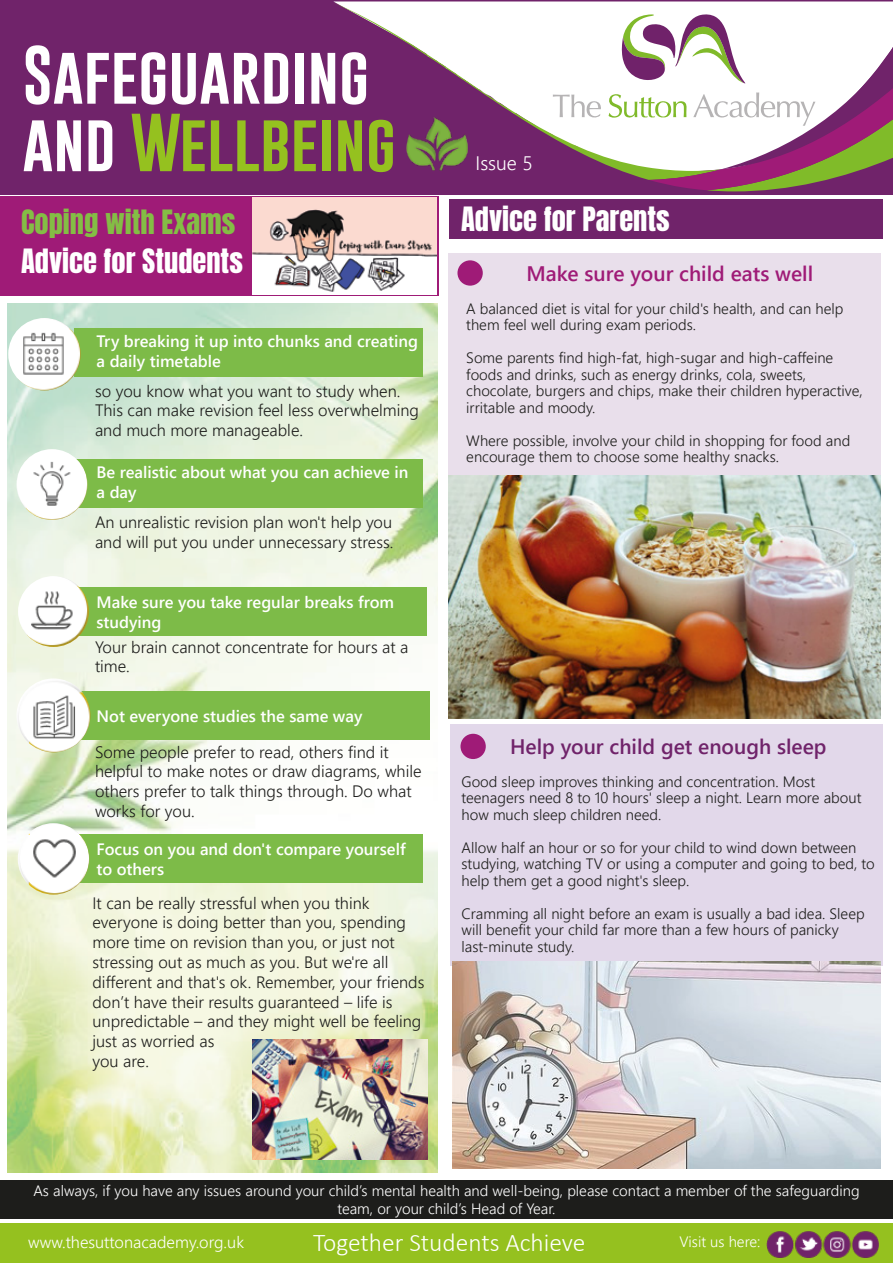
<style>
.page{position:relative;width:893px;height:1263px;background:#fff}
.page>*{position:absolute;margin:0;border:0;box-sizing:border-box;transform-origin:0 0}
.t1{font:60px/67.5px "Gobold";color:#fff}
.t2{font:28.5px "Anton";color:#fff}
.t3{font:28.5px "Anton";color:#84bd45}
.t4{font:300 25.5px "Calibri";color:#fff}
.t5{font:600 21px "Segoe UI";color:#70236a}
.t6{font:600 21px "Segoe UI";color:#9f1b77}
.t7{font:300 19.5px "Segoe UI";color:#fff}
.t8{font:300 16.5px/19.8px "Segoe UI";color:#1d1d1b}
.t9{font:600 16.5px/19.8px "Segoe UI";color:#fff}
.t10{font:300 16.5px "Segoe UI";color:#fff}
.t11{font:300 15px/16.5px "Segoe UI";color:#1d1d1b}
.t12{font:300 15px/18px "Segoe UI";color:#fff;text-align:center}
.s1{color:#95c11f}
</style>
<div class="page">
<div style="left:449px;top:253px;width:432px;height:222px;background:#e9dfeb"></div>
<div style="left:450px;top:724px;width:432px;height:241px;background:#e2d8ea"></div>
<div style="left:449px;top:199px;width:434px;height:40px;background:#70236a"></div>
<div style="left:0;top:1180px;width:893px;height:38px;background:#1d1d1b"></div>
<img style="left:7px;top:304px;width:430px;height:868px">
<div style="left:0;top:1223px;width:893px;height:40px;background:#95c11f"></div>
<div style="left:0;top:196px;width:439px;height:99px;background:#9f1b77"></div>
<div style="left:0;top:0;width:893px;height:194px;background:#70236a"></div>
<div style="left:721px;top:2px;width:172px;height:12px;background:#fff"></div>
<svg style="left:334px;top:2px;width:387px;height:151px"></svg>
<svg style="left:414px;top:14px;width:479px;height:177px"></svg>
<img style="left:766px;top:1231px;width:113px;height:27px">
<img style="left:407px;top:114px;width:60px;height:60px">
<div style="left:74px;top:328px;width:349px;height:49px;background:#7dbb48"></div>
<div style="left:74px;top:459px;width:349px;height:49px;background:#7dbb48"></div>
<div style="left:78px;top:587px;width:349px;height:49px;background:#7dbb48"></div>
<div style="left:81px;top:691px;width:348px;height:49px;background:#7dbb48"></div>
<div style="left:74px;top:835px;width:349px;height:48px;background:#7dbb48"></div>
<img style="left:17px;top:449px;width:70px;height:71px;border-radius:35px">
<img style="left:18px;top:576px;width:71px;height:71px;border-radius:35px">
<img style="left:17px;top:678px;width:73px;height:74px;border-radius:37px">
<img style="left:18px;top:823px;width:71px;height:72px;border-radius:36px">
<img style="left:8px;top:318px;width:73px;height:72px;border-radius:36px">
<img style="left:252px;top:198px;width:184px;height:96px">
<img style="left:252px;top:1039px;width:176px;height:120px">
<div style="left:457px;top:260px;width:26px;height:26px;background:#9f1b77;border-radius:50%"></div>
<div style="left:460px;top:734px;width:26px;height:25px;background:#9f1b77;border-radius:50%"></div>
<img style="left:448px;top:475px;width:433px;height:244px">
<img style="left:452px;top:962px;width:428px;height:207px">
<h1 class="t1" style="left:22px;top:41px;width:375px">Safeguarding and <span class="s1">Wellbeing</span></h1>
<h2 class="t3" style="left:21px;top:208px;width:216px">Coping with Exams</h2>
<h2 class="t2" style="left:21px;top:246px;width:223px">Advice for Students</h2>
<p class="t9" style="left:97px;top:330px;width:323px">Try breaking it up into chunks and creating a daily timetable</p>
<p class="t8" style="left:95px;top:379px;width:325px">so you know what you want to study when.<br>This can make revision feel less overwhelming and much more manageable.</p>
<p class="t9" style="left:97px;top:461px;width:313px">Be realistic about what you can achieve in a day</p>
<p class="t8" style="left:95px;top:510px;width:300px">An unrealistic revision plan won't help you and will put you under unnecessary stress.</p>
<p class="t9" style="left:97px;top:591px;width:299px">Make sure you take regular breaks from studying</p>
<p class="t8" style="left:95px;top:635px;width:315px">Your brain cannot concentrate for hours at a time.</p>
<p class="t9" style="left:97px;top:704px;width:267px">Not everyone studies the same way</p>
<p class="t8" style="left:95px;top:740px;width:328px">Some people prefer to read, others find it helpful to make notes or draw diagrams, while others prefer to talk things through. Do what works for you.</p>
<p class="t9" style="left:97px;top:838px;width:311px">Focus on you and don't compare yourself to others</p>
<p class="t8" style="left:92px;top:891px;width:333px">It can be really stressful when you think everyone is doing better than you, spending more time on revision than you, or just not stressing out as much as you. But we're all different and that's ok. Remember, your friends don’t have their results guaranteed – life is unpredictable – and they might well be feeling just as worried as<br>you are.</p>
<h3 class="t7" style="left:476px;top:144px;width:59px">Issue 5</h3>
<h2 class="t2" style="left:461px;top:205px;width:210px">Advice for Parents</h2>
<h3 class="t6" style="left:527px;top:254px;width:288px">Make sure your child eats well</h3>
<p class="t11" style="left:466px;top:299px;width:379px">A balanced diet is vital for your child's health, and can help them feel well during exam periods.</p>
<p class="t11" style="left:466px;top:348px;width:398px">Some parents find high-fat, high-sugar and high-caffeine foods and drinks, such as energy drinks, cola, sweets, chocolate, burgers and chips, make their children hyperactive, irritable and moody.</p>
<p class="t11" style="left:466px;top:431px;width:385px">Where possible, involve your child in shopping for food and encourage them to choose some healthy snacks.</p>
<h3 class="t5" style="left:510px;top:726px;width:318px">Help your child get enough sleep</h3>
<p class="t11" style="left:462px;top:772px;width:401px">Good sleep improves thinking and concentration. Most teenagers need 8 to 10 hours' sleep a night. Learn more about how much sleep children need.</p>
<p class="t11" style="left:462px;top:838px;width:415px">Allow half an hour or so for your child to wind down between studying, watching TV or using a computer and going to bed, to help them get a good night's sleep.</p>
<p class="t11" style="left:462px;top:904px;width:405px">Cramming all night before an exam is usually a bad idea. Sleep will benefit your child far more than a few hours of panicky last-minute study.</p>
<p class="t12" style="left:33px;top:1180px;width:828px">As always, if you have any issues around your child’s mental health and well-being, please contact a member of the safeguarding team, or your child’s Head of Year.</p>
<h3 class="t4" style="left:313px;top:1227px;width:274px">Together Students Achieve</h3>
<p class="t10" style="left:28px;top:1226px;width:217px">www.thesuttonacademy.org.uk</p>
<p class="t12" style="left:679px;top:1231px;width:83px">Visit us here:</p>
</div>
